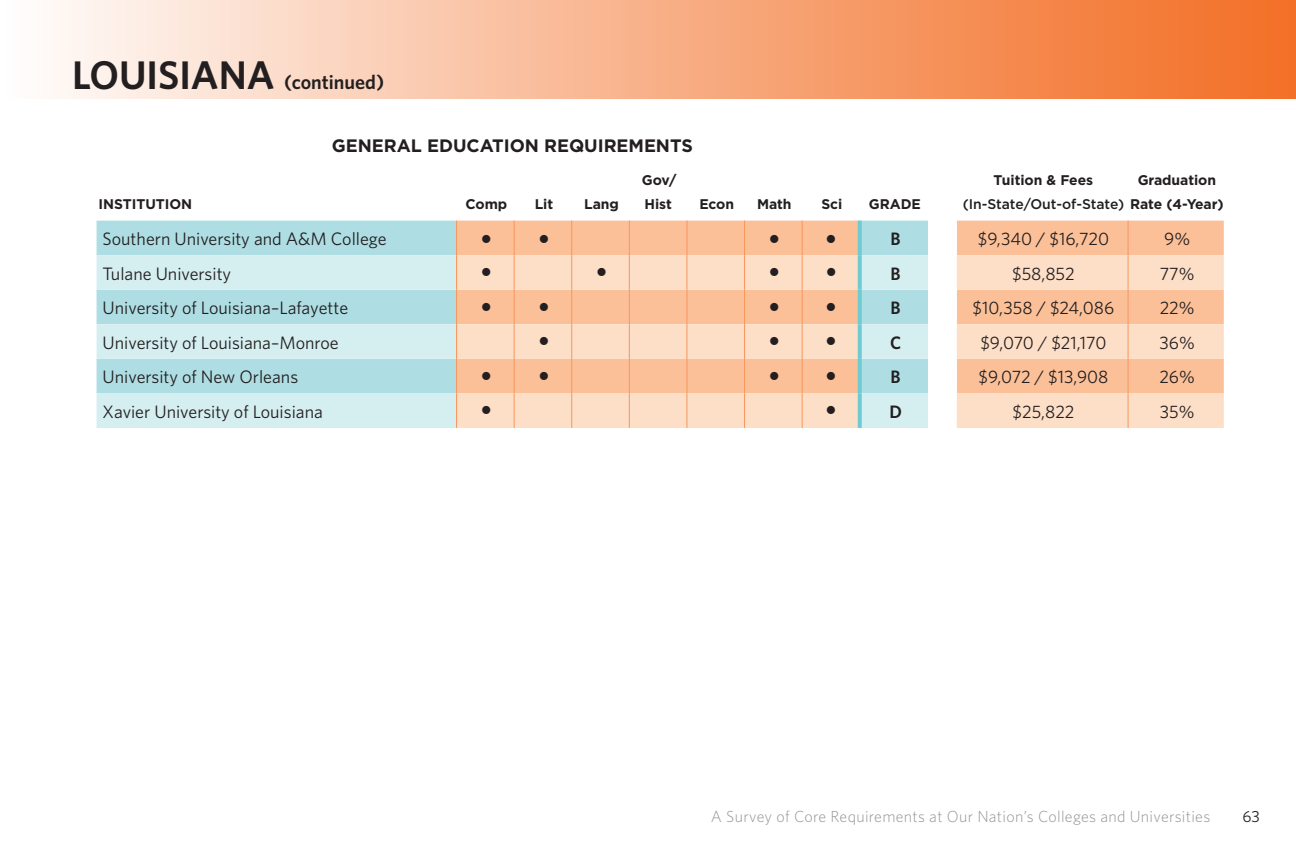
<style>
.page{position:relative;width:1296px;height:864px;background:#fff}
.page>*{position:absolute;margin:0;border:0;box-sizing:border-box;transform-origin:0 0}
.t1{font:600 20px "Whitney";color:#231f20}
.Body_text_sh{font:18px "Whitney";color:#231f20}
.Body_text_sh-2{font:700 18px "Gotham";letter-spacing:-.005em;color:#231f20}
.Body_text_sh-3{font:600 18px "Whitney";color:#231f20}
.t2{font:300 16px "Whitney";letter-spacing:.02em;color:#939598}
.t3{font:16px "Whitney";color:#231f20}
.Body_text_sh-4{font:700 14px/24px "Gotham";letter-spacing:-.005em;color:#231f20}
.Body_text_sh-5{font:500 14px "Gotham";letter-spacing:-.005em;color:#231f20}
.Body_text_sh-6{font:14px "Lucida Sans Unicode";color:#231f20}
.s1{font-size:40px}
.s2{font-weight:700}
</style>
<div class="page">
<div style="left:0;top:0;width:1296px;height:99px;background:linear-gradient(to right,#fefbfa,#f26b1f)"></div>
<div style="left:97px;top:221px;width:359px;height:34px;background:#aedee3"></div>
<svg style="left:457px;top:221px;width:767px;height:34px;background:#f3c29e"></svg>
<svg style="left:928px;top:221px;width:29px;height:34px"></svg>
<svg style="left:97px;top:255px;width:359px;height:173px;background:#c5e7ea"></svg>
<svg style="left:457px;top:255px;width:767px;height:173px;background:#f7d5bb"></svg>
<svg style="left:858px;top:221px;width:4px;height:34px"></svg>
<svg style="left:858px;top:255px;width:4px;height:35px"></svg>
<svg style="left:858px;top:290px;width:4px;height:34px"></svg>
<svg style="left:858px;top:324px;width:4px;height:35px"></svg>
<svg style="left:858px;top:359px;width:4px;height:34px"></svg>
<svg style="left:858px;top:393px;width:4px;height:35px"></svg>
<hr style="left:456px;top:221px;width:1px;height:34px;background:#f7975d">
<hr style="left:514px;top:221px;width:1px;height:34px;background:#f7975d">
<hr style="left:571px;top:221px;width:1px;height:34px;background:#f7975d">
<hr style="left:629px;top:221px;width:1px;height:34px;background:#f7975d">
<hr style="left:686px;top:221px;width:1px;height:34px;background:#f7975d">
<hr style="left:744px;top:221px;width:1px;height:34px;background:#f7975d">
<hr style="left:802px;top:221px;width:1px;height:34px;background:#f7975d">
<hr style="left:1128px;top:221px;width:1px;height:34px;background:#f7975d">
<hr style="left:456px;top:255px;width:1px;height:35px;background:#f7975d">
<hr style="left:514px;top:255px;width:1px;height:35px;background:#f7975d">
<hr style="left:571px;top:255px;width:1px;height:35px;background:#f7975d">
<hr style="left:629px;top:255px;width:1px;height:35px;background:#f7975d">
<hr style="left:686px;top:255px;width:1px;height:35px;background:#f7975d">
<hr style="left:744px;top:255px;width:1px;height:35px;background:#f7975d">
<hr style="left:802px;top:255px;width:1px;height:35px;background:#f7975d">
<hr style="left:1128px;top:255px;width:1px;height:35px;background:#f7975d">
<hr style="left:456px;top:290px;width:1px;height:34px;background:#f7975d">
<hr style="left:514px;top:290px;width:1px;height:34px;background:#f7975d">
<hr style="left:571px;top:290px;width:1px;height:34px;background:#f7975d">
<hr style="left:629px;top:290px;width:1px;height:34px;background:#f7975d">
<hr style="left:686px;top:290px;width:1px;height:34px;background:#f7975d">
<hr style="left:744px;top:290px;width:1px;height:34px;background:#f7975d">
<hr style="left:802px;top:290px;width:1px;height:34px;background:#f7975d">
<hr style="left:1128px;top:290px;width:1px;height:34px;background:#f7975d">
<hr style="left:1128px;top:324px;width:1px;height:35px;background:#f7975d">
<hr style="left:456px;top:324px;width:1px;height:35px;background:#f7975d">
<hr style="left:514px;top:324px;width:1px;height:35px;background:#f7975d">
<hr style="left:571px;top:324px;width:1px;height:35px;background:#f7975d">
<hr style="left:629px;top:324px;width:1px;height:35px;background:#f7975d">
<hr style="left:686px;top:324px;width:1px;height:35px;background:#f7975d">
<hr style="left:744px;top:324px;width:1px;height:35px;background:#f7975d">
<hr style="left:802px;top:324px;width:1px;height:35px;background:#f7975d">
<hr style="left:456px;top:359px;width:1px;height:34px;background:#f7975d">
<hr style="left:514px;top:359px;width:1px;height:34px;background:#f7975d">
<hr style="left:571px;top:359px;width:1px;height:34px;background:#f7975d">
<hr style="left:629px;top:359px;width:1px;height:34px;background:#f7975d">
<hr style="left:686px;top:359px;width:1px;height:34px;background:#f7975d">
<hr style="left:744px;top:359px;width:1px;height:34px;background:#f7975d">
<hr style="left:802px;top:359px;width:1px;height:34px;background:#f7975d">
<hr style="left:1128px;top:359px;width:1px;height:34px;background:#f7975d">
<hr style="left:456px;top:393px;width:1px;height:35px;background:#f7975d">
<hr style="left:514px;top:393px;width:1px;height:35px;background:#f7975d">
<hr style="left:571px;top:393px;width:1px;height:35px;background:#f7975d">
<hr style="left:629px;top:393px;width:1px;height:35px;background:#f7975d">
<hr style="left:686px;top:393px;width:1px;height:35px;background:#f7975d">
<hr style="left:744px;top:393px;width:1px;height:35px;background:#f7975d">
<hr style="left:802px;top:393px;width:1px;height:35px;background:#f7975d">
<hr style="left:1128px;top:393px;width:1px;height:35px;background:#f7975d">
<p class="t1" style="left:72px;top:70px;width:314px"><span class="s1">LOUISIANA</span> (continued)</p>
<p class="Body_text_sh-2" style="left:332px;top:135px;width:362px">GENERAL EDUCATION REQUIREMENTS</p>
<p class="Body_text_sh-4" style="left:99px;top:192px;width:95px">INSTITUTION</p>
<p class="Body_text_sh-4" style="left:465px;top:192px;width:43px">Comp</p>
<p class="Body_text_sh-4" style="left:535px;top:192px;width:20px">Lit</p>
<p class="Body_text_sh-4" style="left:584px;top:192px;width:36px">Lang</p>
<p class="Body_text_sh-4" style="left:642px;top:168px;width:36px">Gov/<br>Hist</p>
<p class="Body_text_sh-4" style="left:699px;top:192px;width:36px">Econ</p>
<p class="Body_text_sh-4" style="left:757px;top:192px;width:36px">Math</p>
<p class="Body_text_sh-4" style="left:821px;top:192px;width:22px">Sci</p>
<p class="Body_text_sh-4" style="left:869px;top:192px;width:54px">GRADE</p>
<p class="Body_text_sh-4" style="left:994px;top:168px;width:101px">Tuition &amp; Fees</p>
<p class="Body_text_sh-5" style="left:963px;top:196px;width:263px">(In-State/Out-of-State) <span class="s2">Rate (4-Year)</span></p>
<p class="Body_text_sh-4" style="left:1138px;top:168px;width:80px">Graduation</p>
<p class="Body_text_sh" style="left:103px;top:228px;width:286px">Southern University and A&amp;M College</p>
<p class="Body_text_sh-6" style="left:481px;top:227px;width:13px">●</p>
<p class="Body_text_sh-6" style="left:538px;top:227px;width:13px">●</p>
<p class="Body_text_sh-6" style="left:769px;top:227px;width:13px">●</p>
<p class="Body_text_sh-6" style="left:826px;top:227px;width:13px">●</p>
<p class="Body_text_sh-3" style="left:891px;top:228px;width:12px">B</p>
<p class="Body_text_sh" style="left:978px;top:228px;width:133px">$9,340 / $16,720</p>
<p class="Body_text_sh" style="left:1164px;top:228px;width:28px">9%</p>
<p class="Body_text_sh" style="left:103px;top:263px;width:130px">Tulane University</p>
<p class="Body_text_sh-6" style="left:481px;top:260px;width:13px">●</p>
<p class="Body_text_sh-6" style="left:596px;top:260px;width:13px">●</p>
<p class="Body_text_sh-6" style="left:769px;top:260px;width:13px">●</p>
<p class="Body_text_sh-6" style="left:826px;top:260px;width:13px">●</p>
<p class="Body_text_sh-3" style="left:891px;top:263px;width:12px">B</p>
<p class="Body_text_sh" style="left:1012px;top:263px;width:64px">$58,852</p>
<p class="Body_text_sh" style="left:1160px;top:263px;width:36px">77%</p>
<p class="Body_text_sh" style="left:103px;top:297px;width:247px">University of Louisiana–Lafayette</p>
<p class="Body_text_sh-6" style="left:481px;top:295px;width:13px">●</p>
<p class="Body_text_sh-6" style="left:538px;top:295px;width:13px">●</p>
<p class="Body_text_sh-6" style="left:769px;top:295px;width:13px">●</p>
<p class="Body_text_sh-6" style="left:826px;top:295px;width:13px">●</p>
<p class="Body_text_sh-3" style="left:891px;top:297px;width:12px">B</p>
<p class="Body_text_sh" style="left:973px;top:297px;width:143px">$10,358 / $24,086</p>
<p class="Body_text_sh" style="left:1160px;top:297px;width:36px">22%</p>
<p class="Body_text_sh" style="left:103px;top:332px;width:238px">University of Louisiana–Monroe</p>
<p class="Body_text_sh-6" style="left:538px;top:329px;width:13px">●</p>
<p class="Body_text_sh-6" style="left:769px;top:329px;width:13px">●</p>
<p class="Body_text_sh-6" style="left:826px;top:329px;width:13px">●</p>
<p class="Body_text_sh-3" style="left:890px;top:332px;width:13px">C</p>
<p class="Body_text_sh" style="left:980px;top:332px;width:128px">$9,070 / $21,170</p>
<p class="Body_text_sh" style="left:1160px;top:332px;width:37px">36%</p>
<p class="Body_text_sh" style="left:103px;top:366px;width:197px">University of New Orleans</p>
<p class="Body_text_sh-6" style="left:481px;top:364px;width:13px">●</p>
<p class="Body_text_sh-6" style="left:538px;top:364px;width:13px">●</p>
<p class="Body_text_sh-6" style="left:769px;top:364px;width:13px">●</p>
<p class="Body_text_sh-6" style="left:826px;top:364px;width:13px">●</p>
<p class="Body_text_sh-3" style="left:891px;top:366px;width:12px">B</p>
<p class="Body_text_sh" style="left:978px;top:366px;width:132px">$9,072 / $13,908</p>
<p class="Body_text_sh" style="left:1160px;top:366px;width:37px">26%</p>
<p class="Body_text_sh" style="left:103px;top:401px;width:222px">Xavier University of Louisiana</p>
<p class="Body_text_sh-6" style="left:481px;top:398px;width:13px">●</p>
<p class="Body_text_sh-6" style="left:826px;top:398px;width:13px">●</p>
<p class="Body_text_sh-3" style="left:889px;top:401px;width:14px">D</p>
<p class="Body_text_sh" style="left:1012px;top:401px;width:63px">$25,822</p>
<p class="Body_text_sh" style="left:1160px;top:401px;width:36px">35%</p>
<p class="t2" style="left:711px;top:807px;width:501px">A Survey of Core Requirements at Our Nation’s Colleges and Universities</p>
<p class="t3" style="left:1243px;top:807px;width:19px">63</p>
</div>
